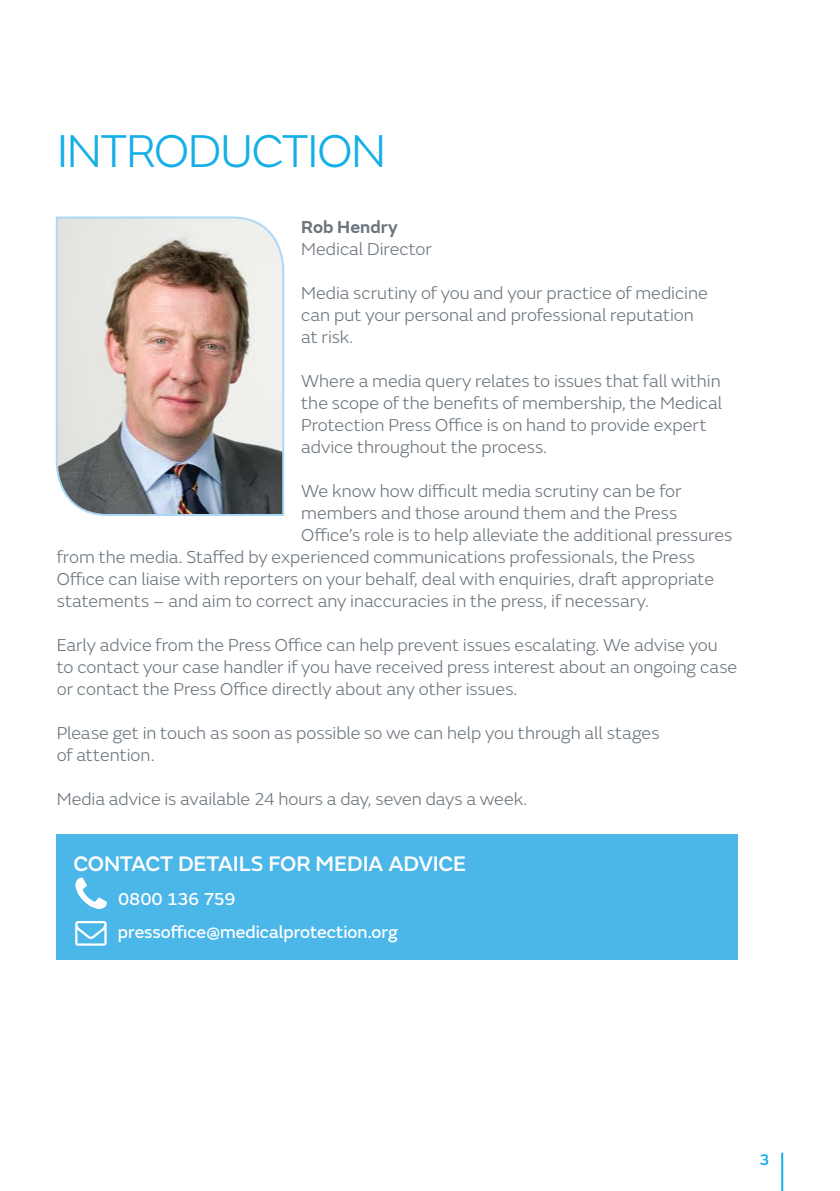
<style>
.page{position:relative;width:840px;height:1191px;background:#fff}
.page>*{position:absolute;margin:0;border:0;box-sizing:border-box;transform-origin:0 0}
.t1{font:300 48px "FS Emeric";letter-spacing:-.03em;color:#14afe6}
.t2{font:500 22px "FS Emeric";letter-spacing:-.01em;color:#fff}
.t3{font:300 18px/22px "FS Emeric";color:#6b757d}
.t4{font:18px/33.4px "FS Emeric Core";letter-spacing:-.005em;color:#fff}
.t5{font:600 18px "FS Emeric";color:#6b757d}
.t6{font:500 16px "FS Emeric";color:#14afe6}
</style>
<div class="page">
<hr style="left:780px;top:1152px;width:2px;height:39px;background:#14afe6">
<div style="left:56px;top:834px;width:681px;height:125px;background:#4bb7e9"></div>
<img style="left:55px;top:216px;width:230px;height:300px">
<svg style="left:75px;top:877px;width:32px;height:32px"></svg>
<svg style="left:75px;top:921px;width:32px;height:24px"></svg>
<h1 class="t1" style="left:57px;top:118px;width:331px">INTRODUCTION</h1>
<p class="t5" style="left:301px;top:213px;width:98px">Rob Hendry</p>
<p class="t3" style="left:301px;top:237px;width:132px">Medical Director</p>
<p class="t3" style="left:301px;top:281px;width:408px">Media scrutiny of you and your practice of medicine can put your personal and professional reputation at risk.</p>
<p class="t3" style="left:301px;top:369px;width:422px">Where a media query relates to issues that fall within the scope of the benefits of membership, the Medical Protection Press Office is on hand to provide expert advice throughout the process.</p>
<p class="t3" style="left:301px;top:479px;width:381px">We know how difficult media scrutiny can be for</p>
<p class="t3" style="left:301px;top:501px;width:377px">members and those around them and the Press</p>
<p class="t3" style="left:301px;top:523px;width:432px">Office’s role is to help alleviate the additional pressures</p>
<p class="t3" style="left:57px;top:545px;width:639px">from the media. Staffed by experienced communications professionals, the Press</p>
<p class="t3" style="left:57px;top:567px;width:658px">Office can liaise with reporters on your behalf, deal with enquiries, draft appropriate</p>
<p class="t3" style="left:57px;top:589px;width:593px">statements – and aim to correct any inaccuracies in the press, if necessary.</p>
<p class="t3" style="left:57px;top:633px;width:681px">Early advice from the Press Office can help prevent issues escalating. We advise you to contact your case handler if you have received press interest about an ongoing case or contact the Press Office directly about any other issues.</p>
<p class="t3" style="left:57px;top:721px;width:604px">Please get in touch as soon as possible so we can help you through all stages of attention.</p>
<p class="t3" style="left:57px;top:787px;width:472px">Media advice is available 24 hours a day, seven days a week.</p>
<p class="t2" style="left:73px;top:847px;width:394px">CONTACT DETAILS FOR MEDIA ADVICE</p>
<p class="t4" style="left:118px;top:880px;width:281px">0800 136 759 pressoffice@medicalprotection.org</p>
<p class="t6" style="left:759px;top:1147px;width:12px">3</p>
</div>
